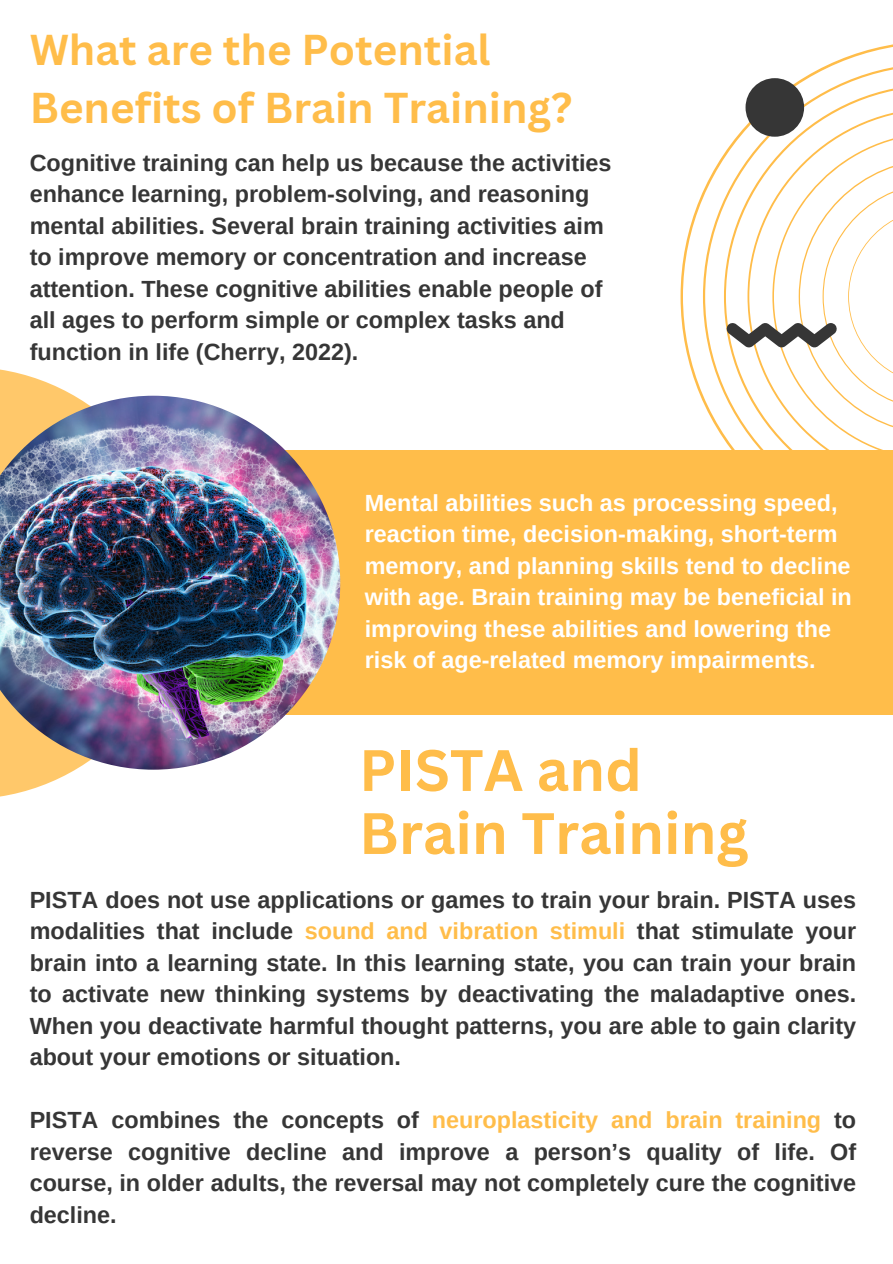
<style>
.page{position:relative;width:893px;height:1264px;background:#fff}
.page>*{position:absolute;margin:0;border:0;box-sizing:border-box;transform-origin:0 0}
.t1{font:700 57px/63px "Canva Sans";color:#ffbd4a}
.t2{font:700 42px/58.5px "Canva Sans";color:#ffbd4a}
.t3{font:700 23.4px/31.5px "Arimo";color:#363636;text-align:justify}
.t4{font:700 23.4px/31.5px "Arimo";color:#fff}
.s1{color:#ffbd4a}
</style>
<div class="page">
<svg style="left:680px;top:44px;width:212px;height:358px"></svg>
<svg style="left:703px;top:63px;width:189px;height:379px"></svg>
<svg style="left:726px;top:133px;width:166px;height:317px"></svg>
<svg style="left:0;top:369px;width:169px;height:428px"></svg>
<div style="left:745px;top:78px;width:59px;height:59px;background:#363636;border-radius:50%"></div>
<div style="left:206px;top:450px;width:686px;height:265px;background:#ffbd4a"></div>
<img style="left:0;top:396px;width:340px;height:373px">
<p class="t2" style="left:30px;top:19px;width:544px">What are the Potential<br>Benefits of Brain Training?</p>
<p class="t3" style="left:30px;top:147px;width:583px;text-align:left">Cognitive training can help us because the activities enhance learning, problem-solving, and reasoning mental abilities. Several brain training activities aim to improve memory or concentration and increase attention. These cognitive abilities enable people of all ages to perform simple or complex tasks and function in life (Cherry, 2022).</p>
<p class="t4" style="left:365px;top:487px;width:488px">Mental abilities such as processing speed, reaction time, decision-making, short-term memory, and planning skills tend to decline with age. Brain training may be beneficial in improving these abilities and lowering the risk of age-related memory impairments.</p>
<p class="t1" style="left:359px;top:737px;width:391px">PISTA and<br>Brain Training</p>
<p class="t3" style="left:30px;top:883px;width:828px">PISTA does not use applications or games to train your brain. PISTA uses modalities that include <span class="s1">sound and vibration stimuli</span> that stimulate your brain into a learning state. In this learning state, you can train your brain to activate new thinking systems by deactivating the maladaptive ones.<br>When you deactivate harmful thought patterns, you are able to gain clarity about your emotions or situation.</p>
<p class="t3" style="left:30px;top:1104px;width:828px">PISTA combines the concepts of <span class="s1">neuroplasticity and brain training</span> to reverse cognitive decline and improve a person’s quality of life. Of course, in older adults, the reversal may not completely cure the cognitive decline.</p>
</div>
